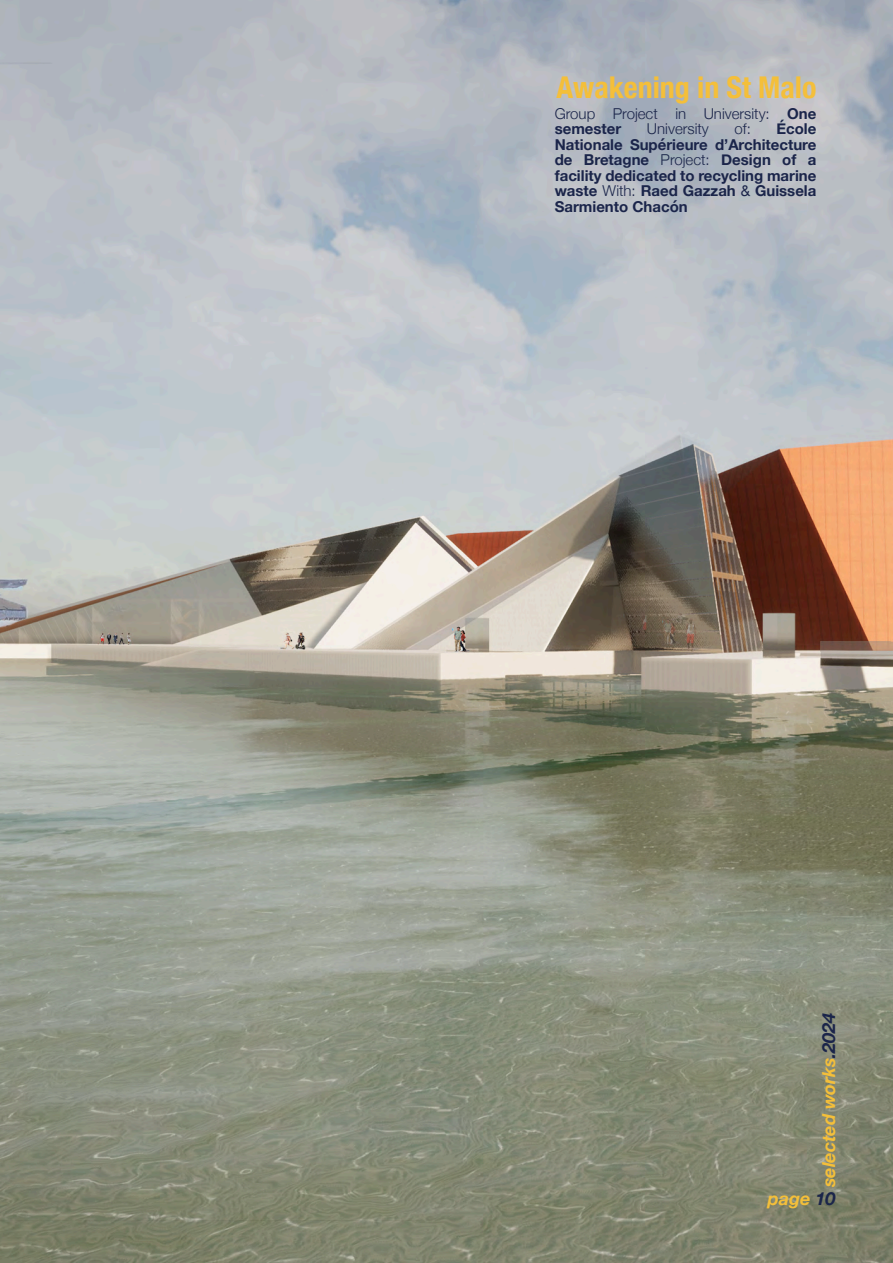
<style>
.page{position:relative;width:893px;height:1263px;background:#fff}
.page>*{position:absolute;margin:0;border:0;box-sizing:border-box;transform-origin:0 0}
.t1{font:700 condensed 30px "Helvetica Neue";color:#f4bf3a}
.t2{font:italic 700 18px "Helvetica Neue";color:#f4bf3a}
.t3{font:700 15px/15.5px "Helvetica Neue";color:#1b254a;text-align:justify}
.t4{font:300 15px/15.5px "Helvetica Neue";color:#1b254a}
.s1{font-weight:700}
.s2{font-weight:300}
.s3{font-weight:400}
.s4{color:#1b254a}
</style>
<div class="page">
<img style="left:0;top:0;width:893px;height:1263px">
<h1 class="t1" style="left:557px;top:69px;width:261px">Awakening in St Malo</h1>
<p class="t4" style="left:555px;top:106px;width:263px">Group Project in University: <span class="s1">One semester</span></p>
<p class="t3" style="left:555px;top:121px;width:263px;text-indent:222px">École Nationale Supérieure d’Architecture de Bretagne <span class="s2">Project:</span> Design of a facility dedicated to recycling marine waste <span class="s2">With:</span> Raed Gazzah <span class="s3">&amp;</span> Guissela Sarmiento Chacón</p>
<p class="t4" style="left:647px;top:121px;width:63px">University</p>
<p class="t4" style="left:734px;top:121px;width:18px">of:</p>
<p class="t2" style="left:818px;top:1187px;width:177px;rotate:-90deg">selected works<span class="s4">.2024</span></p>
<p class="t2" style="left:768px;top:1188px;width:69px">page <span class="s4">10</span></p>
</div>
